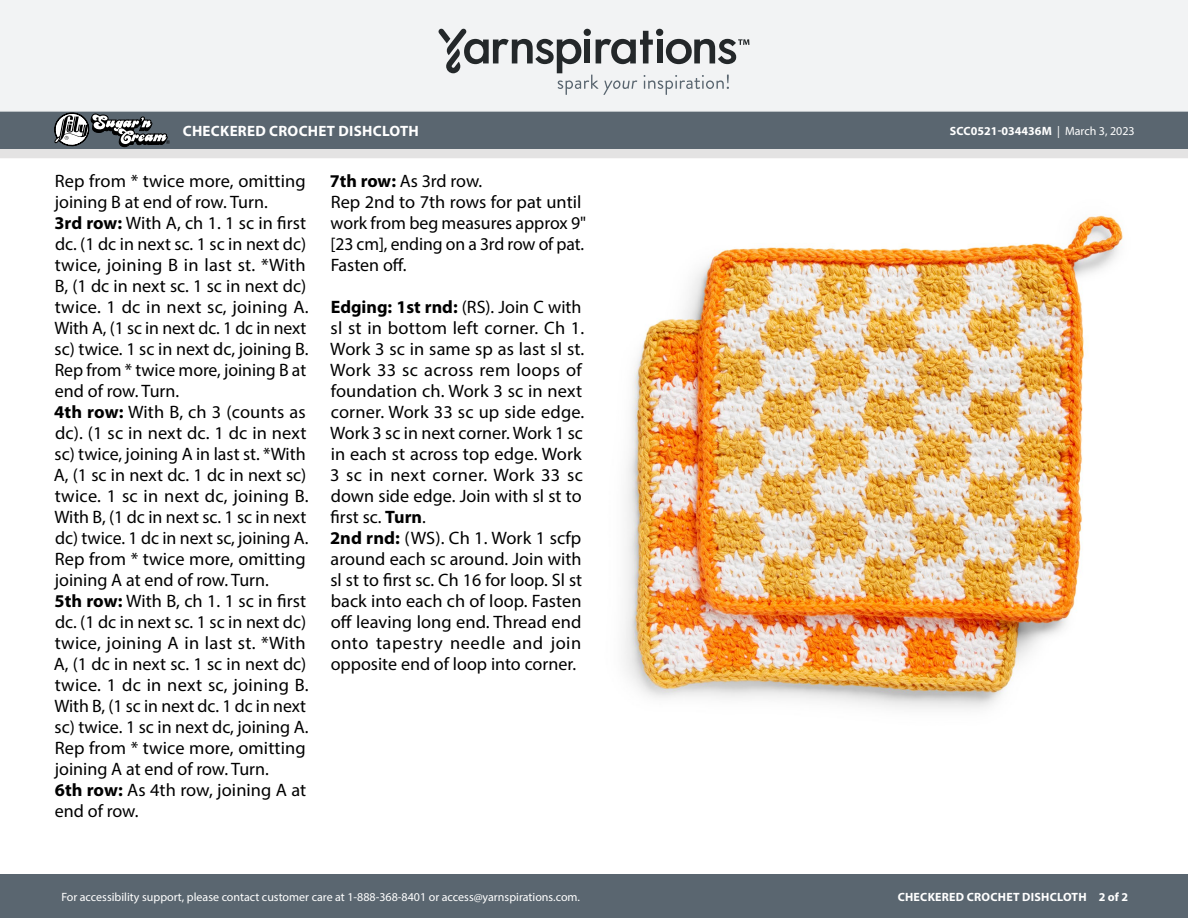
<style>
.page{position:relative;width:1188px;height:918px;background:#fff}
.page>*{position:absolute;margin:0;border:0;box-sizing:border-box;transform-origin:0 0}
.Body_-__With_auto_st{font:18px/21px "Myriad Pro";color:#000}
.t1{font:700 15px "Myriad Pro";letter-spacing:.02em;color:#fff}
.t2{font:12px "Myriad Pro";color:#fff}
.t3{font:700 12px "Myriad Pro";letter-spacing:.02em;color:#fff}
.t4{font:700 12px "Myriad Pro";color:#fff}
.s1{font-weight:400}
.s2{font-weight:700}
</style>
<div class="page">
<div style="left:0;top:875px;width:1188px;height:43px;background:#5a6670"></div>
<div style="left:0;top:0;width:1188px;height:111px;background:#f2f3f4"></div>
<svg style="left:438px;top:29px;width:311px;height:66px"></svg>
<svg style="left:0;top:111px;width:1188px;height:47px;background:#788188"></svg>
<img style="left:624px;top:215px;width:499px;height:494px">
<p class="t1" style="left:183px;top:121px;width:238px">CHECKERED CROCHET DISHCLOTH</p>
<p class="t4" style="left:950px;top:123px;width:186px">SCC0521-034436M <span class="s1">| March 3, 2023</span></p>
<p class="Body_-__With_auto_st" style="left:55px;top:170px;width:252px">Rep from * twice more, omitting joining B at end of row. Turn.</p>
<p class="Body_-__With_auto_st" style="left:54px;top:212px;width:256px"><span class="s2">3rd row:</span> With A, ch 1. 1 sc in first dc. (1 dc in next sc. 1 sc in next dc) twice, joining B in last st. *With<br>B, (1 dc in next sc. 1 sc in next dc) twice. 1 dc in next sc, joining A.<br>With A, (1 sc in next dc. 1 dc in next sc) twice. 1 sc in next dc, joining B.<br>Rep from * twice more, joining B at end of row. Turn.</p>
<p class="Body_-__With_auto_st" style="left:54px;top:401px;width:256px"><span class="s2">4th row:</span> With B, ch 3 (counts as dc). (1 sc in next dc. 1 dc in next sc) twice, joining A in last st. *With<br>A, (1 sc in next dc. 1 dc in next sc) twice. 1 sc in next dc, joining B.<br>With B, (1 dc in next sc. 1 sc in next dc) twice. 1 dc in next sc, joining A.<br>Rep from * twice more, omitting joining A at end of row. Turn.</p>
<p class="Body_-__With_auto_st" style="left:54px;top:590px;width:256px"><span class="s2">5th row:</span> With B, ch 1. 1 sc in first dc. (1 dc in next sc. 1 sc in next dc) twice, joining A in last st. *With<br>A, (1 dc in next sc. 1 sc in next dc) twice. 1 dc in next sc, joining B.<br>With B, (1 sc in next dc. 1 dc in next sc) twice. 1 sc in next dc, joining A.<br>Rep from * twice more, omitting joining A at end of row. Turn.</p>
<p class="Body_-__With_auto_st" style="left:55px;top:779px;width:253px"><span class="s2">6th row:</span> As 4th row, joining A at end of row.</p>
<p class="Body_-__With_auto_st" style="left:330px;top:170px;width:154px"><span class="s2">7th row:</span> As 3rd row.</p>
<p class="Body_-__With_auto_st" style="left:330px;top:191px;width:257px">Rep 2nd to 7th rows for pat until work from beg measures approx 9" [23 cm], ending on a 3rd row of pat.</p>
<p class="Body_-__With_auto_st" style="left:331px;top:254px;width:77px">Fasten off.</p>
<p class="Body_-__With_auto_st" style="left:330px;top:296px;width:256px"><span class="s2">Edging: 1st rnd:</span> (RS). Join C with sl st in bottom left corner. Ch 1.<br>Work 3 sc in same sp as last sl st.<br>Work 33 sc across rem loops of foundation ch. Work 3 sc in next corner. Work 33 sc up side edge.<br>Work 3 sc in next corner. Work 1 sc in each st across top edge. Work<br>3 sc in next corner. Work 33 sc down side edge. Join with sl st to first sc. <span class="s2">Turn</span>.</p>
<p class="Body_-__With_auto_st" style="left:330px;top:527px;width:254px;text-align:justify"><span class="s2">2nd rnd:</span> (WS). Ch 1. Work 1 scfp around each sc around. Join with sl st to first sc. Ch 16 for loop. Sl st back into each ch of loop. Fasten off leaving long end. Thread end onto tapestry needle and join opposite end of loop into corner.</p>
<p class="t2" style="left:61px;top:889px;width:520px">For accessibility support, please contact customer care at 1-888-368-8401 or access@yarnspirations.com.</p>
<p class="t3" style="left:898px;top:889px;width:232px">CHECKERED CROCHET DISHCLOTH 2 of 2</p>
</div>
